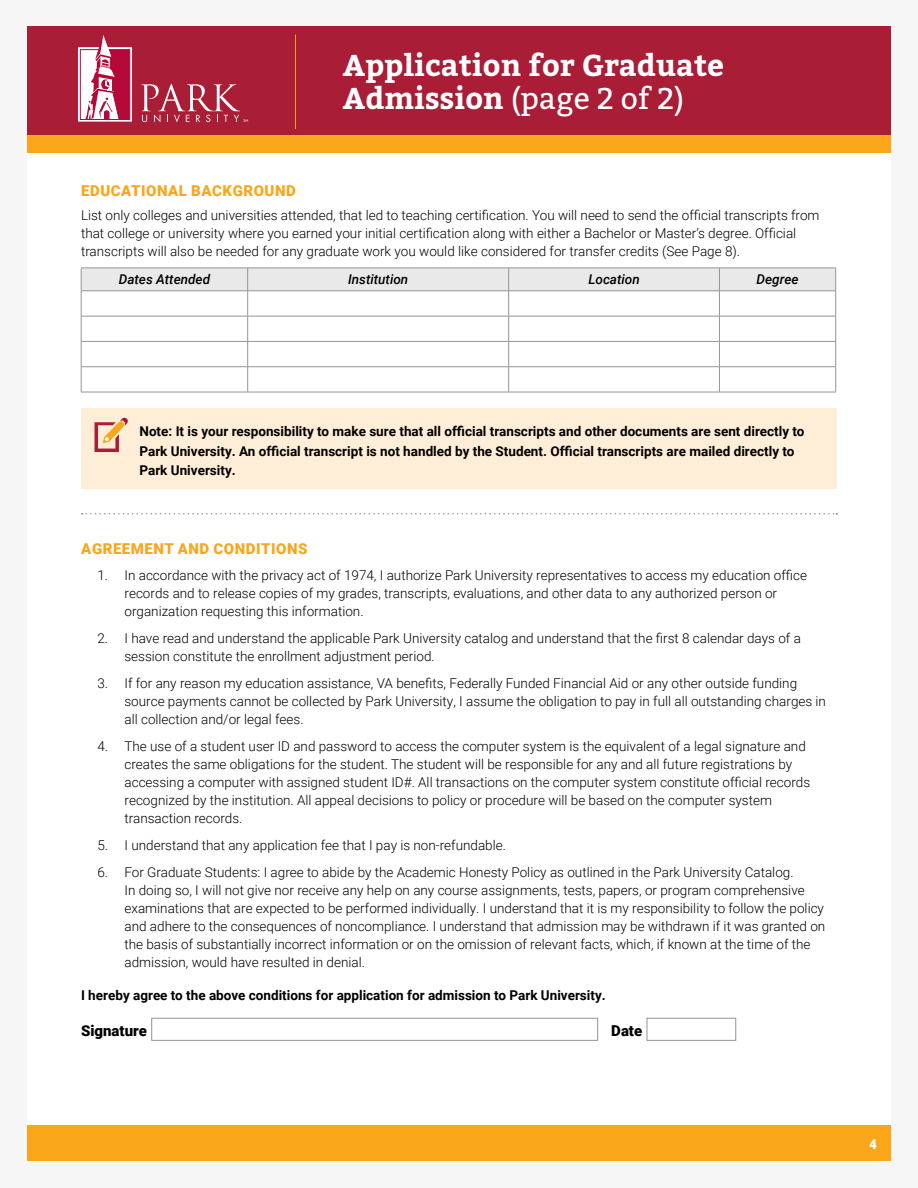
<style>
.page{position:relative;width:918px;height:1188px;background:#fff}
.page>*{position:absolute;margin:0;border:0;box-sizing:border-box;transform-origin:0 0}
.t1{font:700 30px/33px "Bitter";color:#fff}
.t2{font:900 15px "Roboto";letter-spacing:.035em;color:#faa61a}
.t3{font:900 15px "Roboto";color:#000}
.t4{font:300 13.5px/18px "Roboto";color:#000}
.t5{font:700 13.5px/19.5px "Roboto";color:#000}
.t6{font:italic 500 13.5px "Roboto";color:#000}
.t7{font:900 13.5px "Roboto";color:#fff}
.s1{font-weight:400}
</style>
<div class="page">
<div style="left:27px;top:1125px;width:864px;height:36px;background:#faa61a"></div>
<div style="left:27px;top:26px;width:864px;height:118px;background:#a91d36"></div>
<div style="left:27px;top:135px;width:864px;height:18px;background:#faa61a"></div>
<hr style="left:295px;top:34px;width:1px;height:95px;background:#faa61a">
<div style="left:77px;top:47px;width:56px;height:75px;background:linear-gradient(to bottom,#f1d4dc,#f1d3db);border:1px solid #b30838"></div>
<svg style="left:80px;top:35px;width:50px;height:85px"></svg>
<svg style="left:141px;top:84px;width:107px;height:38px"></svg>
<svg style="left:81px;top:268px;width:755px;height:124px"></svg>
<hr style="left:81px;top:392px;width:167px;height:1px;background:#939598">
<hr style="left:248px;top:392px;width:261px;height:1px;background:#939598">
<hr style="left:509px;top:392px;width:210px;height:1px;background:#939598">
<hr style="left:719px;top:392px;width:117px;height:1px;background:#939598">
<div style="left:152px;top:1018px;width:446px;height:23px;border:1px solid #939598"></div>
<div style="left:647px;top:1018px;width:89px;height:23px;border:1px solid #939598"></div>
<div style="left:81px;top:409px;width:756px;height:80px;background:#ffeed7"></div>
<svg style="left:94px;top:417px;width:34px;height:35px"></svg>
<svg style="left:82px;top:513px;width:755px;height:1px"></svg>
<h1 class="t1" style="left:343px;top:50px;width:383px">Application for Graduate<br>Admission <span class="s1">(page 2 of 2)</span></h1>
<p class="t2" style="left:81px;top:180px;width:216px">EDUCATIONAL BACKGROUND</p>
<p class="t4" style="left:81px;top:205px;width:740px">List only colleges and universities attended, that led to teaching certification. You will need to send the official transcripts from that college or university where you earned your initial certification along with either a Bachelor or Master’s degree. Official transcripts will also be needed for any graduate work you would like considered for transfer credits (See Page 8).</p>
<p class="t6" style="left:119px;top:269px;width:93px">Dates Attended</p>
<p class="t6" style="left:348px;top:269px;width:62px">Institution</p>
<p class="t6" style="left:588px;top:269px;width:53px">Location</p>
<p class="t6" style="left:757px;top:269px;width:44px">Degree</p>
<p class="t5" style="left:140px;top:421px;width:667px">Note: It is your responsibility to make sure that all official transcripts and other documents are sent directly to<br>Park University. An official transcript is not handled by the Student. Official transcripts are mailed directly to<br>Park University.</p>
<p class="t2" style="left:81px;top:538px;width:228px">AGREEMENT AND CONDITIONS</p>
<p class="t4" style="left:124px;top:565px;width:684px;text-indent:-27px">1. In accordance with the privacy act of 1974, I authorize Park University representatives to access my education office records and to release copies of my grades, transcripts, evaluations, and other data to any authorized person or organization requesting this information.</p>
<p class="t4" style="left:124px;top:628px;width:678px;text-indent:-27px">2. I have read and understand the applicable Park University catalog and understand that the first 8 calendar days of a session constitute the enrollment adjustment period.</p>
<p class="t4" style="left:124px;top:673px;width:703px;text-indent:-27px">3. If for any reason my education assistance, VA benefits, Federally Funded Financial Aid or any other outside funding source payments cannot be collected by Park University, I assume the obligation to pay in full all outstanding charges in all collection and/or legal fees.</p>
<p class="t4" style="left:124px;top:736px;width:687px;text-indent:-27px">4. The use of a student user ID and password to access the computer system is the equivalent of a legal signature and creates the same obligations for the student. The student will be responsible for any and all future registrations by accessing a computer with assigned student ID#. All transactions on the computer system constitute official records recognized by the institution. All appeal decisions to policy or procedure will be based on the computer system transaction records.</p>
<p class="t4" style="left:98px;top:835px;width:410px">5. I understand that any application fee that I pay is non-refundable.</p>
<p class="t4" style="left:124px;top:862px;width:702px;text-indent:-27px">6. For Graduate Students: I agree to abide by the Academic Honesty Policy as outlined in the Park University Catalog.<br>In doing so, I will not give nor receive any help on any course assignments, tests, papers, or program comprehensive examinations that are expected to be performed individually. I understand that it is my responsibility to follow the policy and adhere to the consequences of noncompliance. I understand that admission may be withdrawn if it was granted on the basis of substantially incorrect information or on the omission of relevant facts, which, if known at the time of the admission, would have resulted in denial.</p>
<p class="t5" style="left:81px;top:985px;width:526px">I hereby agree to the above conditions for application for admission to Park University.</p>
<p class="t3" style="left:81px;top:1020px;width:68px">Signature</p>
<p class="t3" style="left:611px;top:1020px;width:32px">Date</p>
<p class="t7" style="left:869px;top:1134px;width:9px">4</p>
</div>
